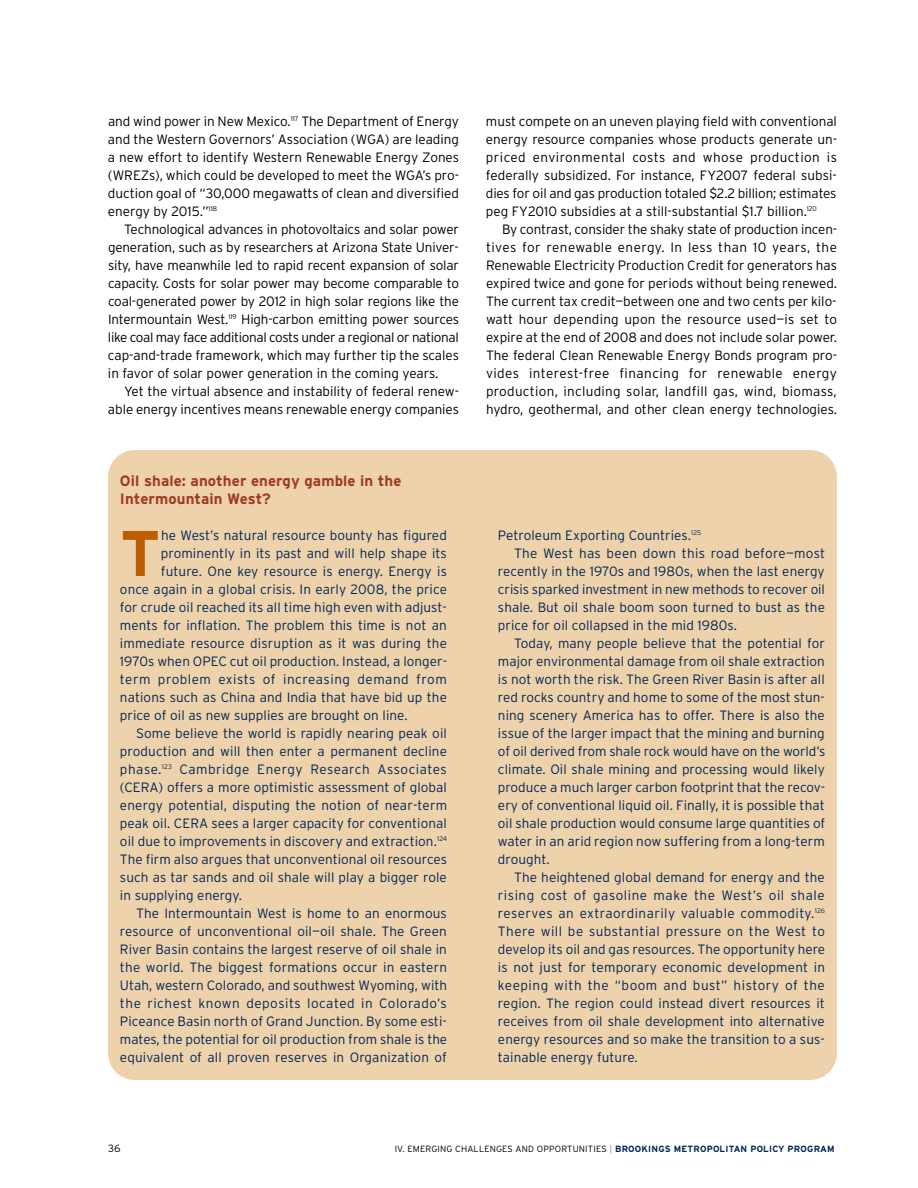
<style>
.page{position:relative;width:918px;height:1188px;background:#fff}
.page>*{position:absolute;margin:0;border:0;box-sizing:border-box;transform-origin:0 0}
.t1{font:700 64.35px "Interstate";color:#bb5d00}
.t2{font:700 15px/18px "Interstate";letter-spacing:.005em;color:#a13a22}
.t3{font:300 13.5px "Interstate";letter-spacing:.005em;color:#002654}
.t4{font:300 13.5px/18px "Interstate";letter-spacing:-.005em;color:#000;text-align:justify}
.t5{font:300 13.5px "Interstate";letter-spacing:.04em;color:#002654}
.t6{font:300 13.5px "Interstate";letter-spacing:.035em;color:#002654}
.t7{font:300 10.5px "Interstate";color:#000}
.t8{font:300 9px "Interstate";letter-spacing:.02em;color:#000}
.s1{color:#808080}
.s2{font-weight:700;color:#002654}
</style>
<div class="page">
<div style="left:108px;top:450px;width:729px;height:630px;background:#edd2ab;border-radius:27px"></div>
<p class="t4" style="left:108px;top:112px;width:353px">and wind power in New Mexico.<sup>117</sup> The Department of Energy and the Western Governors’ Association (WGA) are leading a new effort to identify Western Renewable Energy Zones (WREZs), which could be developed to meet the WGA’s pro&shy;duction goal of “30,000 megawatts of clean and diversified energy by 2015.”<sup>118</sup></p>
<p class="t4" style="left:108px;top:220px;width:353px;text-indent:16px">Technological advances in photovoltaics and solar power generation, such as by researchers at Arizona State Univer&shy;sity, have meanwhile led to rapid recent expansion of solar capacity. Costs for solar power may become comparable to coal-generated power by 2012 in high solar regions like the Intermountain West.<sup>119</sup> High-carbon emitting power sources like coal may face additional costs under a regional or national cap-and-trade framework, which may further tip the scales in favor of solar power generation in the coming years.</p>
<p class="t4" style="left:108px;top:382px;width:353px;text-align:right">Yet the virtual absence and instability of federal renew&shy;able energy incentives means renewable energy companies</p>
<p class="t2" style="left:120px;top:472px;width:283px">Oil shale: another energy gamble in the<br>Intermountain West?</p>
<h1 class="t1" style="left:120px;top:517px;width:42px">T</h1>
<p class="t3" style="left:161px;top:528px;width:287px">he West’s natural resource bounty has figured</p>
<p class="t3" style="left:161px;top:546px;width:288px">prominently in its past and will help shape its</p>
<p class="t3" style="left:161px;top:564px;width:288px">future. One key resource is energy. Energy is</p>
<p class="t3" style="left:120px;top:582px;width:329px">once again in a global crisis. In early 2008, the price</p>
<p class="t3" style="left:120px;top:600px;width:328px">for crude oil reached its all time high even with adjust-</p>
<p class="t3" style="left:120px;top:618px;width:328px">ments for inflation. The problem this time is not an</p>
<p class="t3" style="left:120px;top:636px;width:329px">immediate resource disruption as it was during the</p>
<p class="t3" style="left:120px;top:654px;width:329px">1970s when OPEC cut oil production. Instead, a longer-</p>
<p class="t5" style="left:120px;top:672px;width:328px">term problem exists of increasing demand from</p>
<p class="t3" style="left:120px;top:690px;width:328px">nations such as China and India that have bid up the</p>
<p class="t3" style="left:120px;top:708px;width:289px">price of oil as new supplies are brought on line.</p>
<p class="t3" style="left:136px;top:726px;width:312px">Some believe the world is rapidly nearing peak oil</p>
<p class="t3" style="left:120px;top:744px;width:328px">production and will then enter a permanent decline</p>
<p class="t5" style="left:120px;top:762px;width:328px">phase.<sup>123</sup> Cambridge Energy Research Associates</p>
<p class="t3" style="left:120px;top:780px;width:328px">(CERA) offers a more optimistic assessment of global</p>
<p class="t3" style="left:120px;top:798px;width:329px">energy potential, disputing the notion of near-term</p>
<p class="t3" style="left:120px;top:816px;width:328px">peak oil. CERA sees a larger capacity for conventional</p>
<p class="t3" style="left:120px;top:834px;width:329px">oil due to improvements in discovery and extraction.<sup>124</sup></p>
<p class="t3" style="left:120px;top:852px;width:329px">The firm also argues that unconventional oil resources</p>
<p class="t3" style="left:120px;top:870px;width:328px">such as tar sands and oil shale will play a bigger role</p>
<p class="t3" style="left:120px;top:888px;width:123px">in supplying energy.</p>
<p class="t3" style="left:136px;top:906px;width:312px">The Intermountain West is home to an enormous</p>
<p class="t3" style="left:120px;top:924px;width:328px">resource of unconventional oil—oil shale. The Green</p>
<p class="t3" style="left:120px;top:942px;width:328px">River Basin contains the largest reserve of oil shale in</p>
<p class="t3" style="left:120px;top:960px;width:329px">the world. The biggest formations occur in eastern</p>
<p class="t3" style="left:120px;top:978px;width:329px">Utah, western Colorado, and southwest Wyoming, with</p>
<p class="t5" style="left:120px;top:996px;width:328px">the richest known deposits located in Colorado’s</p>
<p class="t3" style="left:120px;top:1014px;width:328px">Piceance Basin north of Grand Junction. By some esti-</p>
<p class="t3" style="left:120px;top:1032px;width:329px">mates, the potential for oil production from shale is the</p>
<p class="t3" style="left:120px;top:1050px;width:328px">equivalent of all proven reserves in Organization of</p>
<p class="t4" style="left:486px;top:112px;width:353px">must compete on an uneven playing field with conventional energy resource companies whose products generate un&shy;priced environmental costs and whose production is federally subsidized. For instance, FY2007 federal subsi&shy;dies for oil and gas production totaled $2.2 billion; estimates peg FY2010 subsidies at a still-substantial $1.7 billion.<sup>120</sup></p>
<p class="t4" style="left:486px;top:220px;width:353px;text-indent:16px">By contrast, consider the shaky state of production incen&shy;tives for renewable energy. In less than 10 years, the Renewable Electricity Production Credit for generators has expired twice and gone for periods without being renewed.<br>The current tax credit—between one and two cents per kilo&shy;watt hour depending upon the resource used—is set to expire at the end of 2008 and does not include solar power.<br>The federal Clean Renewable Energy Bonds program pro&shy;vides interest-free financing for renewable energy production, including solar, landfill gas, wind, biomass, hydro, geothermal, and other clean energy technologies.</p>
<p class="t3" style="left:498px;top:528px;width:205px">Petroleum Exporting Countries.<sup>125</sup></p>
<p class="t3" style="left:514px;top:546px;width:313px">The West has been down this road before—most</p>
<p class="t3" style="left:498px;top:564px;width:328px">recently in the 1970s and 1980s, when the last energy</p>
<p class="t3" style="left:498px;top:582px;width:329px">crisis sparked investment in new methods to recover oil</p>
<p class="t3" style="left:498px;top:600px;width:329px">shale. But oil shale boom soon turned to bust as the</p>
<p class="t3" style="left:498px;top:618px;width:241px">price for oil collapsed in the mid 1980s.</p>
<p class="t3" style="left:514px;top:636px;width:312px">Today, many people believe that the potential for</p>
<p class="t3" style="left:498px;top:654px;width:328px">major environmental damage from oil shale extraction</p>
<p class="t3" style="left:498px;top:672px;width:328px">is not worth the risk. The Green River Basin is after all</p>
<p class="t3" style="left:498px;top:690px;width:329px">red rocks country and home to some of the most stun-</p>
<p class="t3" style="left:498px;top:708px;width:328px">ning scenery America has to offer. There is also the</p>
<p class="t3" style="left:498px;top:726px;width:328px">issue of the larger impact that the mining and burning</p>
<p class="t3" style="left:498px;top:744px;width:329px">of oil derived from shale rock would have on the world’s</p>
<p class="t3" style="left:498px;top:762px;width:328px">climate. Oil shale mining and processing would likely</p>
<p class="t3" style="left:498px;top:780px;width:329px">produce a much larger carbon footprint that the recov-</p>
<p class="t3" style="left:498px;top:798px;width:328px">ery of conventional liquid oil. Finally, it is possible that</p>
<p class="t3" style="left:498px;top:816px;width:329px">oil shale production would consume large quantities of</p>
<p class="t3" style="left:498px;top:834px;width:328px">water in an arid region now suffering from a long-term</p>
<p class="t3" style="left:498px;top:852px;width:53px">drought.</p>
<p class="t3" style="left:514px;top:870px;width:312px">The heightened global demand for energy and the</p>
<p class="t5" style="left:498px;top:888px;width:328px">rising cost of gasoline make the West’s oil shale</p>
<p class="t6" style="left:498px;top:906px;width:329px">reserves an extraordinarily valuable commodity.<sup>126</sup></p>
<p class="t6" style="left:498px;top:924px;width:329px">There will be substantial pressure on the West to</p>
<p class="t3" style="left:498px;top:942px;width:329px">develop its oil and gas resources. The opportunity here</p>
<p class="t3" style="left:498px;top:960px;width:329px">is not just for temporary economic development in</p>
<p class="t5" style="left:498px;top:978px;width:328px">keeping with the “boom and bust” history of the</p>
<p class="t3" style="left:498px;top:996px;width:328px">region. The region could instead divert resources it</p>
<p class="t3" style="left:498px;top:1014px;width:328px">receives from oil shale development into alternative</p>
<p class="t3" style="left:498px;top:1032px;width:328px">energy resources and so make the transition to a sus-</p>
<p class="t3" style="left:498px;top:1050px;width:141px">tainable energy future.</p>
<p class="t7" style="left:108px;top:1142px;width:14px">36</p>
<p class="t8" style="left:395px;top:1144px;width:441px">IV. EMERGING CHALLENGES AND OPPORTUNITIES <span class="s1">|</span> <span class="s2">BROOKINGS METROPOLITAN POLICY PROGRAM</span></p>
</div>
